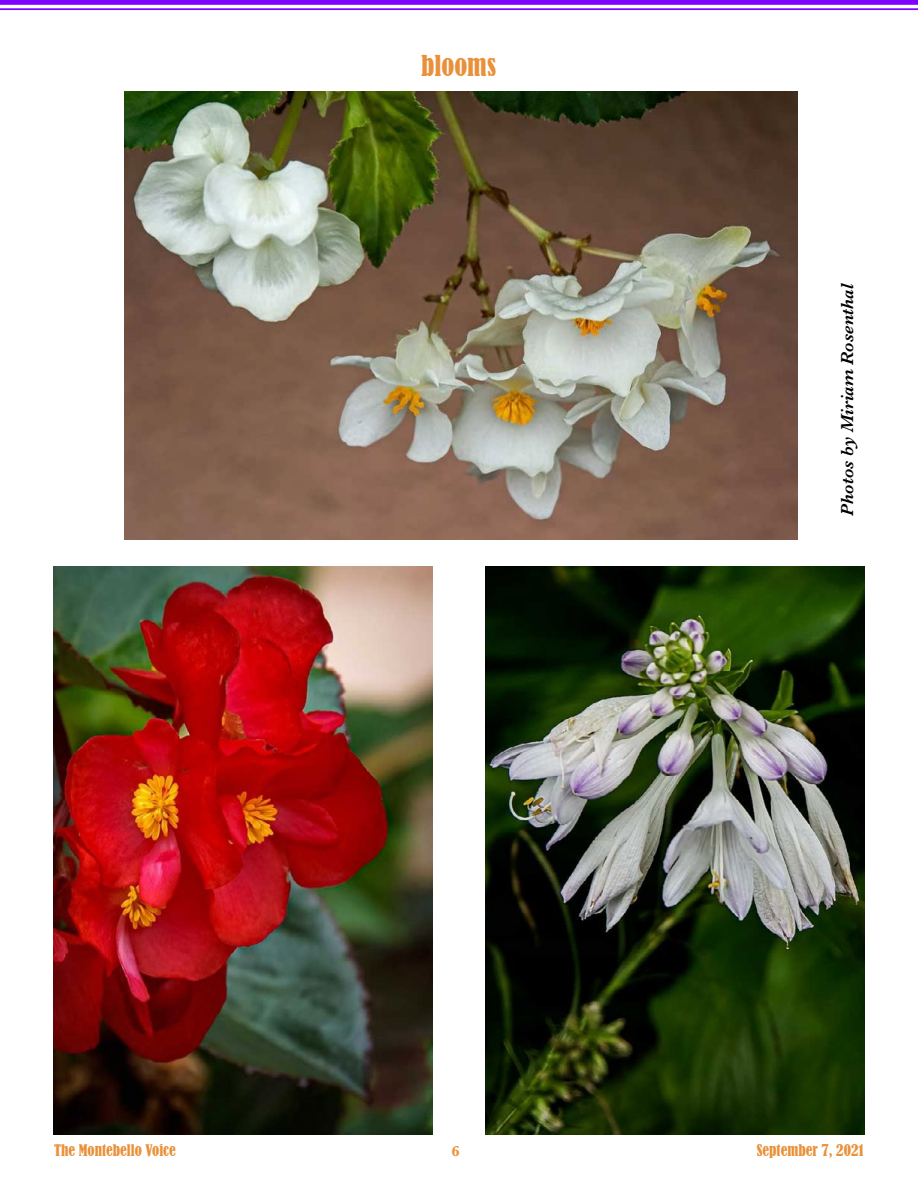
<style>
.page{position:relative;width:918px;height:1188px;background:#fff}
.page>*{position:absolute;margin:0;border:0;box-sizing:border-box;transform-origin:0 0}
.t1{font:condensed 27px "Bernard";color:#e9913a}
.t2{font:italic 600 18px "Baskerville";color:#000}
.t3{font:condensed 15px "Bernard";color:#e9913a}
.t4{font:700 15px "Baskerville";color:#e9913a}
</style>
<div class="page">
<div style="left:0;top:0;width:918px;height:5px;background:#8000ff"></div>
<hr style="left:0;top:8px;width:918px;height:2px;background:#8000ff">
<img style="left:124px;top:91px;width:674px;height:449px">
<img style="left:53px;top:566px;width:380px;height:569px">
<img style="left:485px;top:566px;width:380px;height:569px">
<h1 class="t1" style="left:421px;top:50px;width:76px">blooms</h1>
<p class="t2" style="left:835px;top:516px;width:234px;rotate:-90deg">Photos by Miriam Rosenthal</p>
<p class="t3" style="left:54px;top:1141px;width:123px">The Montebello Voice</p>
<p class="t4" style="left:452px;top:1140px;width:10px">6</p>
<p class="t3" style="left:757px;top:1141px;width:109px">September 7, 2021</p>
</div>
